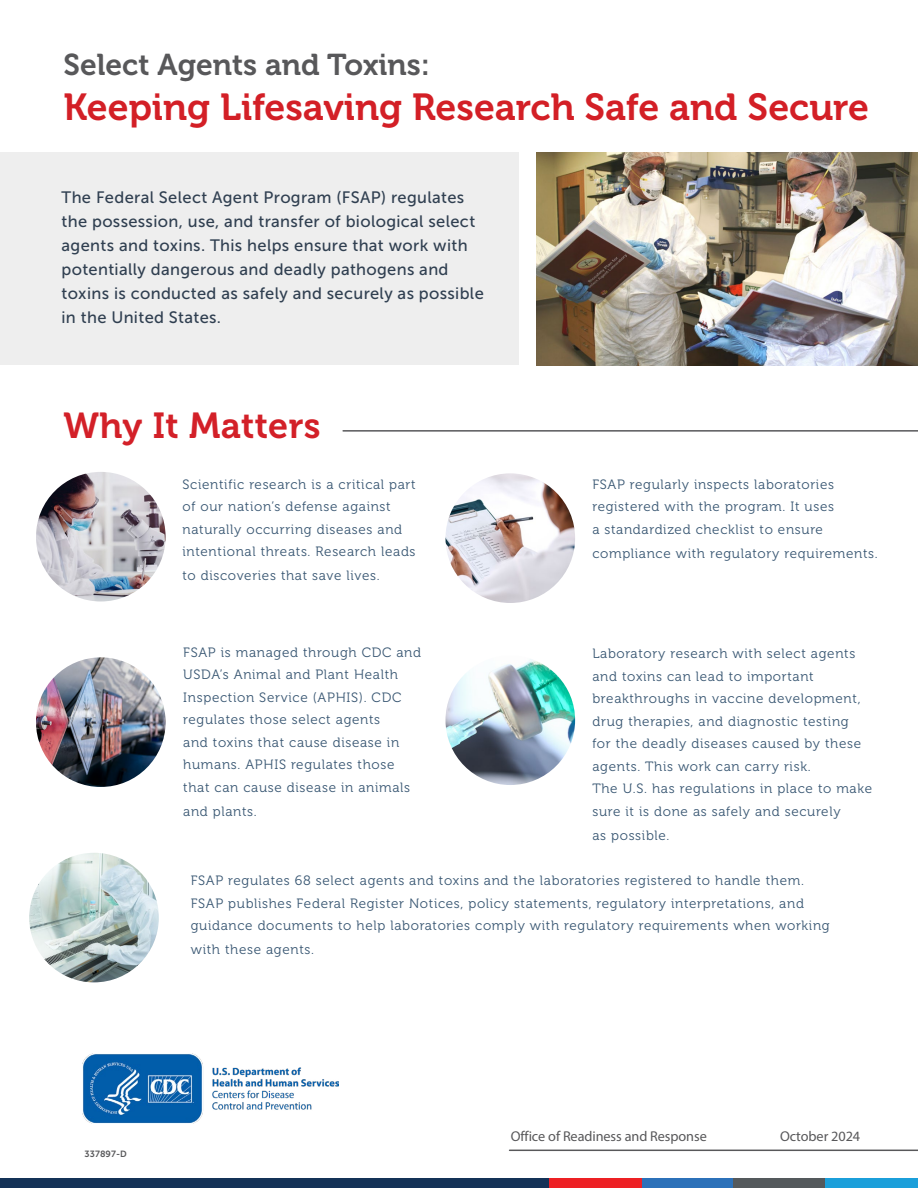
<style>
.page{position:relative;width:918px;height:1188px;background:#fff}
.page>*{position:absolute;margin:0;border:0;box-sizing:border-box;transform-origin:0 0}
.H1_Museo_700_25_Pt_R{font:37.5px "Museo 700";color:#d31f26}
.t1{font:36px "Museo 700";letter-spacing:.01em;color:#d32028}
.H1_Museo_700_25_Pt_R-2{font:30px "Museo 700";color:#58585a}
.P_Intro_Paragraph_11{font:16.5px/24px "Museo Sans 500";letter-spacing:.02em;color:#2c3d50}
.P_Myrid_Office_Name{font:14.25px "Myriad Pro";letter-spacing:-.005em;color:#58585a}
.P_Museo_300_9_15_Pt{font:13.5px/22.5px "Museo 300";letter-spacing:.05em;color:#385672}
.t2{font:9px "Museo Sans 700";letter-spacing:.01em;color:#58585a}
</style>
<div class="page">
<img style="left:536px;top:153px;width:382px;height:212px">
<img style="left:83px;top:1054px;width:256px;height:70px">
<hr style="left:343px;top:430px;width:575px;height:2px;background:#58585a">
<img style="left:36px;top:472px;width:130px;height:130px;border-radius:65px">
<img style="left:446px;top:473px;width:129px;height:130px;border-radius:65px">
<img style="left:36px;top:657px;width:130px;height:130px;border-radius:65px">
<img style="left:446px;top:656px;width:129px;height:129px;border-radius:63px">
<img style="left:29px;top:853px;width:130px;height:129px;border-radius:65px">
<div style="left:642px;top:1179px;width:92px;height:9px;background:#2c71b9"></div>
<div style="left:733px;top:1179px;width:93px;height:9px;background:#54595c"></div>
<div style="left:826px;top:1179px;width:92px;height:9px;background:#1b9fda"></div>
<div style="left:0;top:1179px;width:570px;height:9px;background:#143257"></div>
<div style="left:550px;top:1179px;width:92px;height:9px;background:#ed2024"></div>
<div style="left:0;top:153px;width:519px;height:212px;background:#eee"></div>
<hr style="left:510px;top:1150px;width:408px;height:1px;background:#58585a">
<h1 class="H1_Museo_700_25_Pt_R-2" style="left:63px;top:48px;width:368px">Select Agents and Toxins:</h1>
<h1 class="H1_Museo_700_25_Pt_R" style="left:63px;top:86px;width:807px">Keeping Lifesaving Research Safe and Secure</h1>
<p class="P_Intro_Paragraph_11" style="left:62px;top:185px;width:424px">The Federal Select Agent Program (FSAP) regulates the possession, use, and transfer of biological select agents and toxins. This helps ensure that work with potentially dangerous and deadly pathogens and toxins is conducted as safely and securely as possible in the United States.</p>
<h2 class="t1" style="left:63px;top:405px;width:259px">Why It Matters</h2>
<p class="P_Museo_300_9_15_Pt" style="left:183px;top:473px;width:235px">Scientific research is a critical part of our nation’s defense against naturally occurring diseases and intentional threats. Research leads</p>
<p class="P_Museo_300_9_15_Pt" style="left:183px;top:565px;width:199px">to discoveries that save lives.</p>
<p class="P_Museo_300_9_15_Pt" style="left:592px;top:473px;width:243px;text-align:justify">FSAP regularly inspects laboratories registered with the program. It uses a standardized checklist to ensure</p>
<p class="P_Museo_300_9_15_Pt" style="left:592px;top:542px;width:287px">compliance with regulatory requirements.</p>
<p class="P_Museo_300_9_15_Pt" style="left:183px;top:641px;width:239px">FSAP is managed through CDC and<br>USDA’s Animal and Plant Health<br>Inspection Service (APHIS). CDC regulates those select agents<br>and toxins that cause disease in humans. APHIS regulates those that can cause disease in animals</p>
<p class="P_Museo_300_9_15_Pt" style="left:183px;top:800px;width:75px">and plants.</p>
<p class="P_Museo_300_9_15_Pt" style="left:592px;top:643px;width:281px">Laboratory research with select agents and toxins can lead to important breakthroughs in vaccine development, drug therapies, and diagnostic testing<br>for the deadly diseases caused by these agents. This work can carry risk.<br>The U.S. has regulations in place to make sure it is done as safely and securely</p>
<p class="P_Museo_300_9_15_Pt" style="left:592px;top:824px;width:78px">as possible.</p>
<p class="P_Museo_300_9_15_Pt" style="left:191px;top:869px;width:640px">FSAP regulates 68 select agents and toxins and the laboratories registered to handle them.<br>FSAP publishes Federal Register Notices, policy statements, regulatory interpretations, and guidance documents to help laboratories comply with regulatory requirements when working</p>
<p class="P_Museo_300_9_15_Pt" style="left:191px;top:939px;width:125px">with these agents.</p>
<p class="t2" style="left:85px;top:1149px;width:44px">337897-D</p>
<p class="P_Myrid_Office_Name" style="left:780px;top:1128px;width:82px">October 2024</p>
</div>
